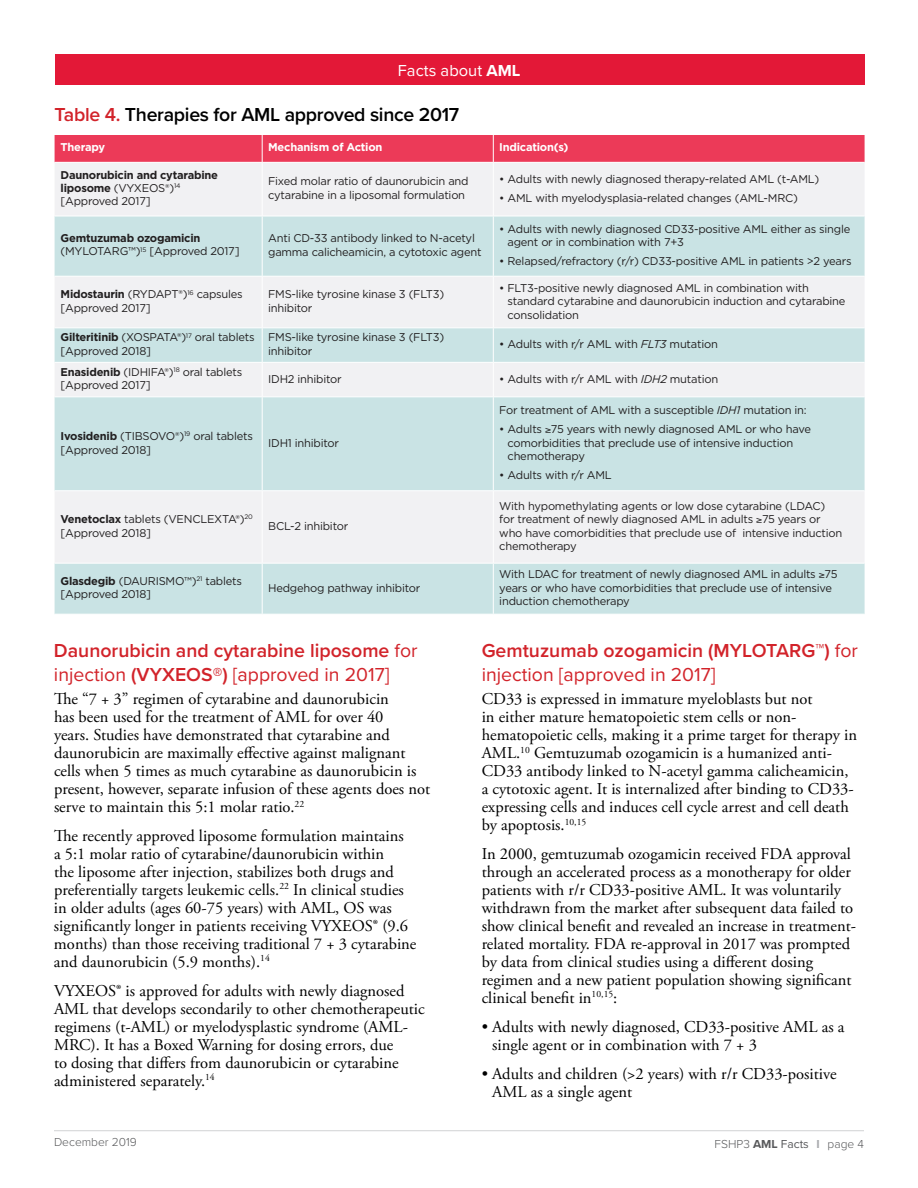
<style>
.page{position:relative;width:918px;height:1188px;background:#fff}
.page>*{position:absolute;margin:0;border:0;box-sizing:border-box;transform-origin:0 0}
.t1{font:600 19.5px/23.4px "Proxima Nova";color:#d2232a}
.t2{font:600 19.5px "Proxima Nova";letter-spacing:-.015em;color:#000}
.t3{font:16.5px/18px "Adobe Garamond Pro";color:#000}
.t4{font:16.5px "Proxima Nova";color:#fff}
.t5{font:300 12px "Proxima Nova";color:#58595b}
.t6{font:11.25px/13.5px "Gotham";letter-spacing:-.02em;color:#211f20}
.t7{font:11.25px/13.5px "Gotham";letter-spacing:-.02em;color:#221f20}
.t8{font:700 11.25px/13.2px "Gotham";letter-spacing:-.02em;color:#221f20}
.t9{font:700 11.25px "Gotham";letter-spacing:-.02em;color:#fff}
.s1{font-weight:700}
.s2{color:#d2232a}
.s3{font-weight:400}
.s4{font-weight:400;color:#211f20}
.s5{font-style:italic}
.s6{font-weight:700;color:#a7a9ac}
</style>
<div class="page">
<hr style="left:54px;top:1130px;width:810px;height:1px;background:#d1d3d4">
<div style="left:55px;top:54px;width:810px;height:31px;background:#e31837"></div>
<div style="left:55px;top:163px;width:809px;height:399px;background:#f1f1f3"></div>
<div style="left:55px;top:217px;width:810px;height:59px;background:#c9e3e4"></div>
<div style="left:55px;top:328px;width:810px;height:34px;background:#c9e3e4"></div>
<div style="left:55px;top:397px;width:810px;height:93px;background:#c9e3e4"></div>
<div style="left:55px;top:564px;width:810px;height:50px;background:#c9e3e4"></div>
<hr style="left:55px;top:216px;width:207px;height:1px;background:#fff">
<hr style="left:262px;top:216px;width:231px;height:1px;background:#fff">
<hr style="left:493px;top:216px;width:372px;height:1px;background:#fff">
<hr style="left:55px;top:276px;width:207px;height:1px;background:#fff">
<hr style="left:262px;top:276px;width:231px;height:1px;background:#fff">
<hr style="left:493px;top:276px;width:372px;height:1px;background:#fff">
<hr style="left:55px;top:327px;width:207px;height:1px;background:#fff">
<hr style="left:262px;top:327px;width:231px;height:1px;background:#fff">
<hr style="left:493px;top:327px;width:372px;height:1px;background:#fff">
<hr style="left:55px;top:362px;width:207px;height:1px;background:#fff">
<hr style="left:262px;top:362px;width:231px;height:1px;background:#fff">
<hr style="left:493px;top:362px;width:372px;height:1px;background:#fff">
<hr style="left:55px;top:396px;width:207px;height:1px;background:#fff">
<hr style="left:262px;top:396px;width:231px;height:1px;background:#fff">
<hr style="left:493px;top:396px;width:372px;height:1px;background:#fff">
<hr style="left:55px;top:490px;width:207px;height:1px;background:#fff">
<hr style="left:262px;top:490px;width:231px;height:1px;background:#fff">
<hr style="left:493px;top:490px;width:372px;height:1px;background:#fff">
<div style="left:55px;top:135px;width:810px;height:27px;background:#ec3a58"></div>
<hr style="left:262px;top:163px;width:1px;height:53px;background:#fff">
<hr style="left:493px;top:163px;width:1px;height:53px;background:#fff">
<hr style="left:262px;top:216px;width:1px;height:60px;background:#fff">
<hr style="left:493px;top:216px;width:1px;height:60px;background:#fff">
<hr style="left:262px;top:277px;width:1px;height:50px;background:#fff">
<hr style="left:493px;top:277px;width:1px;height:50px;background:#fff">
<hr style="left:262px;top:328px;width:1px;height:34px;background:#fff">
<hr style="left:493px;top:328px;width:1px;height:34px;background:#fff">
<hr style="left:262px;top:363px;width:1px;height:33px;background:#fff">
<hr style="left:493px;top:363px;width:1px;height:33px;background:#fff">
<hr style="left:262px;top:397px;width:1px;height:93px;background:#fff">
<hr style="left:493px;top:397px;width:1px;height:93px;background:#fff">
<hr style="left:262px;top:491px;width:1px;height:72px;background:#fff">
<hr style="left:493px;top:491px;width:1px;height:72px;background:#fff">
<hr style="left:262px;top:564px;width:1px;height:50px;background:#fff">
<hr style="left:493px;top:564px;width:1px;height:50px;background:#fff">
<p class="t4" style="left:398px;top:58px;width:124px">Facts about <span class="s1">AML</span></p>
<p class="t2" style="left:55px;top:100px;width:406px"><span class="s2">Table 4.</span> Therapies for AML approved since 2017</p>
<p class="t9" style="left:61px;top:141px;width:46px">Therapy</p>
<p class="t9" style="left:268px;top:141px;width:116px">Mechanism of Action</p>
<p class="t9" style="left:499px;top:141px;width:71px">Indication(s)</p>
<p class="t8" style="left:61px;top:168px;width:159px">Daunorubicin and cytarabine liposome <span class="s3">(VYXEOS</span><span class="s4">®</span><span class="s3">)</span><sup>14 </sup><span class="s3">[Approved 2017]</span></p>
<p class="t7" style="left:268px;top:174px;width:202px">Fixed molar ratio of daunorubicin and cytarabine in a liposomal formulation</p>
<p class="t7" style="left:499px;top:172px;width:322px">• Adults with newly diagnosed therapy-related AML (t-AML)</p>
<p class="t7" style="left:499px;top:191px;width:300px">• AML with myelodysplasia-related changes (AML-MRC)</p>
<p class="t7" style="left:61px;top:231px;width:180px"><span class="s1">Gemtuzumab ozogamicin </span>(MYLOTARG™)<sup>15</sup> [Approved 2017]</p>
<p class="t7" style="left:268px;top:231px;width:215px">Anti CD-33 antibody linked to N-acetyl gamma calicheamicin, a cytotoxic agent</p>
<p class="t7" style="left:508px;top:222px;width:344px;text-indent:-8px">• Adults with newly diagnosed CD33-positive AML either as single agent or in combination with 7+3</p>
<p class="t7" style="left:499px;top:254px;width:354px">• Relapsed/refractory (r/r) CD33-positive AML in patients &gt;2 years</p>
<p class="t6" style="left:61px;top:287px;width:184px"><span class="s1">Midostaurin</span> (RYDAPT®)<sup>16</sup> capsules [Approved 2017]</p>
<p class="t6" style="left:268px;top:287px;width:178px">FMS-like tyrosine kinase 3 (FLT3) inhibitor</p>
<p class="t6" style="left:508px;top:281px;width:339px;text-indent:-8px">• FLT3-positive newly diagnosed AML in combination with standard cytarabine and daunorubicin induction and cytarabine consolidation</p>
<p class="t6" style="left:61px;top:330px;width:196px"><span class="s1">Gilteritinib</span> (XOSPATA®)<sup>17</sup> oral tablets [Approved 2018]</p>
<p class="t6" style="left:268px;top:330px;width:178px">FMS-like tyrosine kinase 3 (FLT3) inhibitor</p>
<p class="t6" style="left:499px;top:337px;width:220px">• Adults with r/r AML with <span class="s5">FLT3</span> mutation</p>
<p class="t6" style="left:61px;top:365px;width:183px"><span class="s1">Enasidenib</span> (IDHIFA®)<sup>18</sup> oral tablets [Approved 2017]</p>
<p class="t6" style="left:268px;top:372px;width:75px">IDH2 inhibitor</p>
<p class="t6" style="left:499px;top:372px;width:220px">• Adults with r/r AML with <span class="s5">IDH2</span> mutation</p>
<p class="t6" style="left:61px;top:429px;width:194px"><span class="s1">Ivosidenib</span> (TIBSOVO®)<sup>19</sup> oral tablets [Approved 2018]</p>
<p class="t6" style="left:268px;top:436px;width:72px">IDH1 inhibitor</p>
<p class="t6" style="left:61px;top:512px;width:194px"><span class="s1">Venetoclax</span> tablets (VENCLEXTA®)<sup>20 </sup>[Approved 2018]</p>
<p class="t6" style="left:268px;top:519px;width:82px">BCL-2 inhibitor</p>
<p class="t6" style="left:61px;top:574px;width:183px"><span class="s1">Glasdegib</span> (DAURISMO™)<sup>21</sup> tablets [Approved 2018]</p>
<p class="t6" style="left:268px;top:581px;width:154px">Hedgehog pathway inhibitor</p>
<p class="t1" style="left:54px;top:639px;width:365px">Daunorubicin and cytarabine liposome <span class="s3">for injection</span> (VYXEOS®) <span class="s3">[approved in 2017]</span></p>
<p class="t3" style="left:54px;top:690px;width:378px">The “7 + 3” regimen of cytarabine and daunorubicin<br>has been used for the treatment of AML for over 40<br>years. Studies have demonstrated that cytarabine and daunorubicin are maximally effective against malignant cells when 5 times as much cytarabine as daunorubicin is present, however, separate infusion of these agents does not serve to maintain this 5:1 molar ratio.<sup>22</sup></p>
<p class="t3" style="left:54px;top:827px;width:364px">The recently approved liposome formulation maintains<br>a 5:1 molar ratio of cytarabine/daunorubicin within<br>the liposome after injection, stabilizes both drugs and preferentially targets leukemic cells.<sup>22</sup> In clinical studies in older adults (ages 60-75 years) with AML, OS was significantly longer in patients receiving VYXEOS® (9.6 months) than those receiving traditional 7 + 3 cytarabine and daunorubicin (5.9 months).<sup>14</sup></p>
<p class="t3" style="left:54px;top:982px;width:372px">VYXEOS® is approved for adults with newly diagnosed AML that develops secondarily to other chemotherapeutic regimens (t-AML) or myelodysplastic syndrome (AML-MRC). It has a Boxed Warning for dosing errors, due<br>to dosing that differs from daunorubicin or cytarabine administered separately.<sup>14</sup></p>
<p class="t6" style="left:499px;top:403px;width:309px">For treatment of AML with a susceptible <span class="s5">IDH1</span> mutation in:</p>
<p class="t6" style="left:508px;top:422px;width:305px;text-indent:-8px">• Adults ≥75 years with newly diagnosed AML or who have comorbidities that preclude use of intensive induction chemotherapy</p>
<p class="t6" style="left:499px;top:468px;width:114px">• Adults with r/r AML</p>
<p class="t6" style="left:499px;top:499px;width:345px">With hypomethylating agents or low dose cytarabine (LDAC) for treatment of newly diagnosed AML in adults ≥75 years or who have comorbidities that preclude use of intensive induction chemotherapy</p>
<p class="t6" style="left:499px;top:567px;width:340px">With LDAC for treatment of newly diagnosed AML in adults ≥75 years or who have comorbidities that preclude use of intensive induction chemotherapy</p>
<p class="t1" style="left:482px;top:639px;width:378px">Gemtuzumab ozogamicin (MYLOTARG™) <span class="s3">for injection [approved in 2017]</span></p>
<p class="t3" style="left:482px;top:690px;width:377px">CD33 is expressed in immature myeloblasts but not<br>in either mature hematopoietic stem cells or non&shy;hematopoietic cells, making it a prime target for therapy in AML.<sup>10</sup> Gemtuzumab ozogamicin is a humanized anti-CD33 antibody linked to N-acetyl gamma calicheamicin, a cytotoxic agent. It is internalized after binding to CD33- expressing cells and induces cell cycle arrest and cell death by apoptosis.<sup>10,15</sup></p>
<p class="t3" style="left:482px;top:845px;width:376px">In 2000, gemtuzumab ozogamicin received FDA approval through an accelerated process as a monotherapy for older patients with r/r CD33-positive AML. It was voluntarily withdrawn from the market after subsequent data failed to show clinical benefit and revealed an increase in treatment&shy;related mortality. FDA re-approval in 2017 was prompted by data from clinical studies using a different dosing regimen and a new patient population showing significant clinical benefit in<sup>10,15</sup>:</p>
<p class="t3" style="left:492px;top:1018px;width:354px;text-indent:-11px">• Adults with newly diagnosed, CD33-positive AML as a single agent or in combination with 7 + 3</p>
<p class="t3" style="left:492px;top:1065px;width:346px;text-indent:-11px">• Adults and children (&gt;2 years) with r/r CD33-positive<br>AML as a single agent</p>
<p class="t5" style="left:54px;top:1133px;width:84px">December 2019</p>
<p class="t5" style="left:715px;top:1135px;width:151px">FSHP3 <span class="s1">AML</span> <span class="s3">Facts</span> <span class="s6">I</span> page 4</p>
</div>
